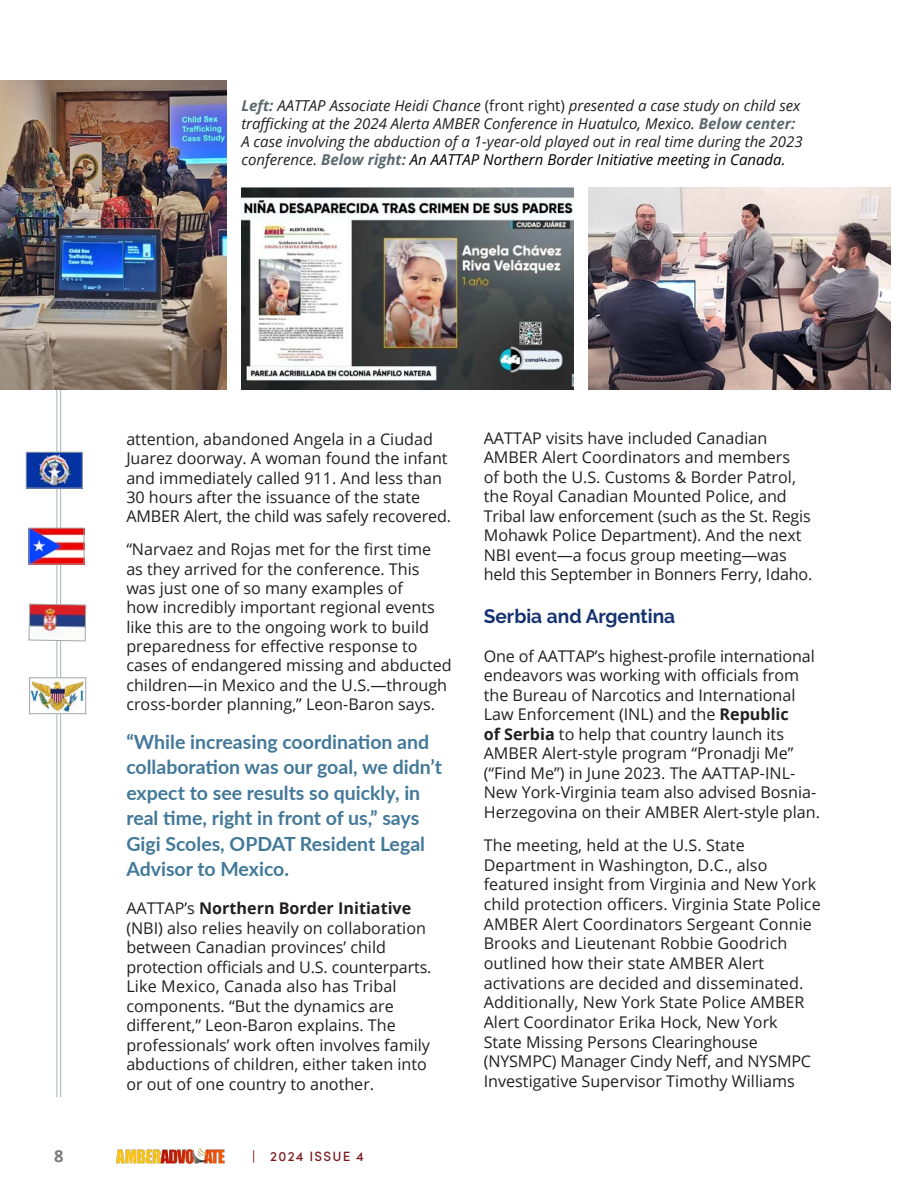
<style>
.page{position:relative;width:918px;height:1188px;background:#fff}
.page>*{position:absolute;margin:0;border:0;box-sizing:border-box;transform-origin:0 0}
.body{font:700 19.5px/25.5px "Lato";color:#427898}
.body-2{font:700 19.5px "Raleway";color:#15326f}
.t1{font:700 16.5px "Open Sans";color:#7c7c7b}
.body-3{font:16.2px/19.5px "Open Sans";color:#231f20}
.body-4{font:italic 15px/18px "Open Sans";color:#231f20}
.t2{font:500 13.5px "Sofia Pro";letter-spacing:.09em;color:#7b1a1c}
.s1{font-weight:700;color:#5b696f}
.s2{font-style:normal}
.s3{color:#000}
.s4{font-weight:700}
</style>
<div class="page">
<img style="left:116px;top:1149px;width:109px;height:15px">
<img style="left:589px;top:188px;width:302px;height:201px">
<img style="left:241px;top:188px;width:333px;height:201px">
<hr style="left:60px;top:84px;width:1px;height:1013px;background:#5b696f">
<hr style="left:56px;top:84px;width:1px;height:1013px;background:#5b696f">
<img style="left:28px;top:454px;width:53px;height:32px">
<div style="left:26px;top:452px;width:57px;height:36px;border:1px solid #a6a6a6"></div>
<svg style="left:29px;top:604px;width:57px;height:37px"></svg>
<img style="left:31px;top:530px;width:51px;height:32px">
<img style="left:31px;top:680px;width:53px;height:32px">
<div style="left:29px;top:678px;width:57px;height:36px;border:1px solid #a6a6a6"></div>
<img style="left:0;top:81px;width:227px;height:308px">
<p class="body-4" style="left:241px;top:96px;width:563px"><span class="s1">Left:</span> AATTAP Associate Heidi Chance <span class="s2">(front right)</span> presented a case study on child sex trafficking at the 2024 Alerta AMBER Conference in Huatulco, Mexico. <span class="s1">Below center:<br></span>A case involving the abduction of a 1-year-old played out in real time during the 2023 conference. <span class="s1">Below right:</span> <span class="s3">An AATTAP Northern Border Initiative meeting in Canada.</span></p>
<p class="body-3" style="left:126px;top:429px;width:326px">attention, abandoned Angela in a Ciudad Juarez doorway. A woman found the infant and immediately called 911. And less than 30 hours after the issuance of the state AMBER Alert, the child was safely recovered.</p>
<p class="body-3" style="left:126px;top:539px;width:327px">“Narvaez and Rojas met for the first time as they arrived for the conference. This was just one of so many examples of<br>how incredibly important regional events like this are to the ongoing work to build preparedness for effective response to cases of endangered missing and abducted children—in Mexico and the U.S.—through cross-border planning,” Leon-Baron says.</p>
<p class="body" style="left:126px;top:728px;width:317px">“While increasing coordination and collaboration was our goal, we didn’t expect to see results so quickly, in real time, right in front of us,” says Gigi Scoles, OPDAT Resident Legal Advisor to Mexico.</p>
<p class="body-3" style="left:126px;top:898px;width:307px">AATTAP’s <span class="s4">Northern Border Initiative </span>(NBI) also relies heavily on collaboration between Canadian provinces’ child protection officials and U.S. counterparts.<br>Like Mexico, Canada also has Tribal components. “But the dynamics are different,” Leon-Baron explains. The professionals’ work often involves family abductions of children, either taken into or out of one country to another.</p>
<p class="t1" style="left:54px;top:1144px;width:11px">8</p>
<p class="t2" style="left:252px;top:1146px;width:113px">| 2024 ISSUE 4</p>
<p class="body-3" style="left:484px;top:428px;width:330px">AATTAP visits have included Canadian AMBER Alert Coordinators and members<br>of both the U.S. Customs &amp; Border Patrol, the Royal Canadian Mounted Police, and Tribal law enforcement (such as the St. Regis Mohawk Police Department). And the next NBI event—a focus group meeting—was held this September in Bonners Ferry, Idaho.</p>
<p class="body-2" style="left:484px;top:605px;width:193px">Serbia and Argentina</p>
<p class="body-3" style="left:484px;top:646px;width:338px">One of AATTAP’s highest-profile international endeavors was working with officials from the Bureau of Narcotics and International Law Enforcement (INL) and the <span class="s4">Republic<br>of Serbia</span> to help that country launch its AMBER Alert-style program “Pronadji Me” (“Find Me”) in June 2023. The AATTAP-INL-New York-Virginia team also advised Bosnia-Herzegovina on their AMBER Alert-style plan.</p>
<p class="body-3" style="left:484px;top:835px;width:338px">The meeting, held at the U.S. State Department in Washington, D.C., also featured insight from Virginia and New York child protection officers. Virginia State Police AMBER Alert Coordinators Sergeant Connie Brooks and Lieutenant Robbie Goodrich outlined how their state AMBER Alert activations are decided and disseminated.<br>Additionally, New York State Police AMBER Alert Coordinator Erika Hock, New York<br>State Missing Persons Clearinghouse (NYSMPC) Manager Cindy Neff, and NYSMPC Investigative Supervisor Timothy Williams</p>
</div>
